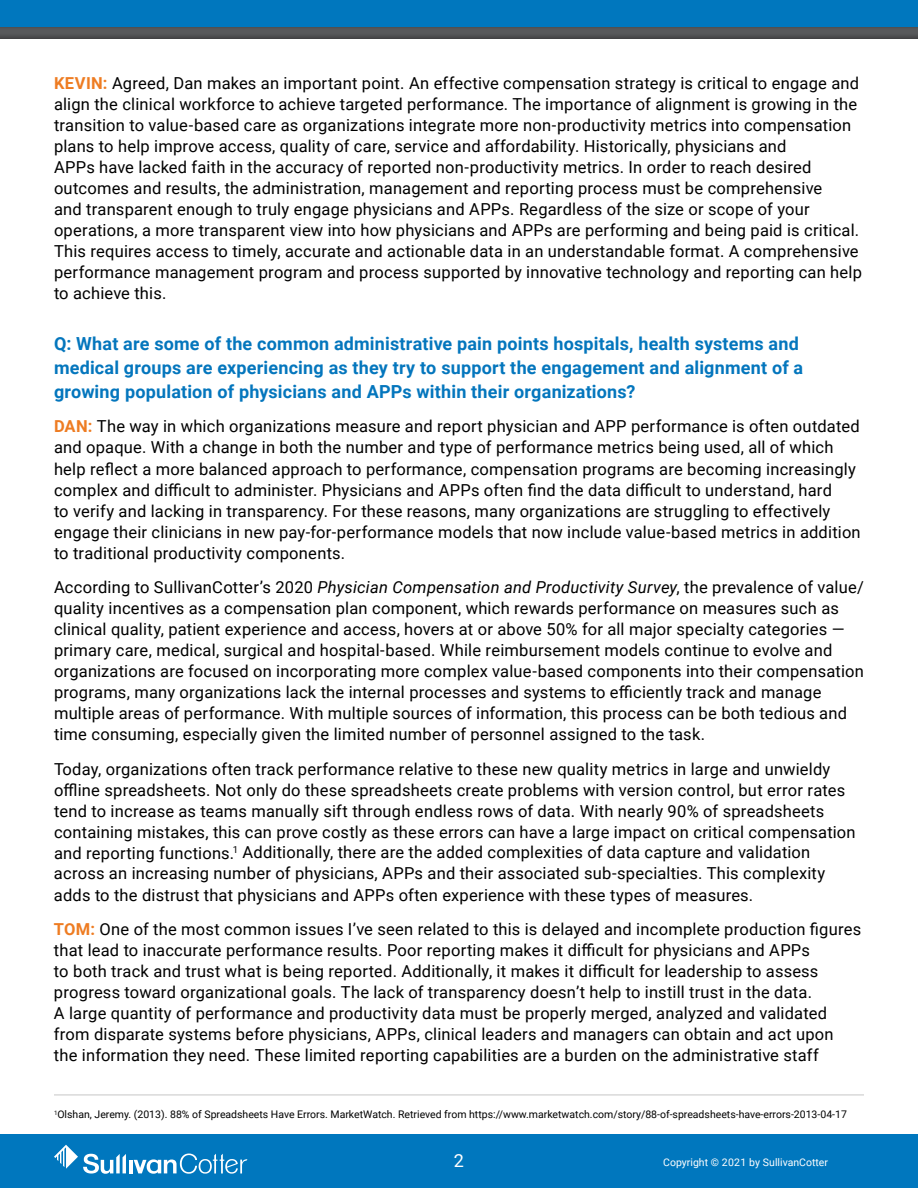
<style>
.page{position:relative;width:918px;height:1188px;background:#fff}
.page>*{position:absolute;margin:0;border:0;box-sizing:border-box;transform-origin:0 0}
.t1{font:700 18px/24px "Roboto";letter-spacing:.01em;color:#0476bd}
.t2{font:18px "Roboto";color:#fff}
.t3{font:16.5px/21px "Roboto";letter-spacing:.01em;color:#000}
.t4{font:10.5px "Roboto";color:#000}
.t5{font:10.5px "Roboto";color:#fff}
.s1{font-weight:700;color:#ee7c22}
.s2{font-style:italic}
</style>
<div class="page">
<div style="left:0;top:26px;width:918px;height:12px;background:#565658"></div>
<div style="left:0;top:0;width:918px;height:27px;background:#0077be"></div>
<div style="left:0;top:1134px;width:918px;height:54px;background:#0077be"></div>
<svg style="left:54px;top:1145px;width:194px;height:29px"></svg>
<hr style="left:54px;top:1094px;width:810px;height:2px;background:#d9d9d9">
<p class="t3" style="left:54px;top:72px;width:810px"><span class="s1">KEVIN:</span> Agreed, Dan makes an important point. An effective compensation strategy is critical to engage and align the clinical workforce to achieve targeted performance. The importance of alignment is growing in the transition to value-based care as organizations integrate more non-productivity metrics into compensation plans to help improve access, quality of care, service and affordability. Historically, physicians and<br>APPs have lacked faith in the accuracy of reported non-productivity metrics. In order to reach desired outcomes and results, the administration, management and reporting process must be comprehensive<br>and transparent enough to truly engage physicians and APPs. Regardless of the size or scope of your operations, a more transparent view into how physicians and APPs are performing and being paid is critical.<br>This requires access to timely, accurate and actionable data in an understandable format. A comprehensive performance management program and process supported by innovative technology and reporting can help to achieve this.</p>
<p class="t1" style="left:54px;top:331px;width:751px">Q: What are some of the common administrative pain points hospitals, health systems and medical groups are experiencing as they try to support the engagement and alignment of a growing population of physicians and APPs within their organizations?</p>
<p class="t3" style="left:54px;top:416px;width:808px"><span class="s1">DAN:</span> The way in which organizations measure and report physician and APP performance is often outdated and opaque. With a change in both the number and type of performance metrics being used, all of which help reflect a more balanced approach to performance, compensation programs are becoming increasingly complex and difficult to administer. Physicians and APPs often find the data difficult to understand, hard<br>to verify and lacking in transparency. For these reasons, many organizations are struggling to effectively engage their clinicians in new pay-for-performance models that now include value-based metrics in addition to traditional productivity components.</p>
<p class="t3" style="left:54px;top:576px;width:812px">According to SullivanCotter’s 2020 <span class="s2">Physician Compensation and Productivity Survey</span>, the prevalence of value/ quality incentives as a compensation plan component, which rewards performance on measures such as clinical quality, patient experience and access, hovers at or above 50% for all major specialty categories — primary care, medical, surgical and hospital-based. While reimbursement models continue to evolve and organizations are focused on incorporating more complex value-based components into their compensation programs, many organizations lack the internal processes and systems to efficiently track and manage multiple areas of performance. With multiple sources of information, this process can be both tedious and time consuming, especially given the limited number of personnel assigned to the task.</p>
<p class="t3" style="left:54px;top:758px;width:803px">Today, organizations often track performance relative to these new quality metrics in large and unwieldy offline spreadsheets. Not only do these spreadsheets create problems with version control, but error rates tend to increase as teams manually sift through endless rows of data. With nearly 90% of spreadsheets containing mistakes, this can prove costly as these errors can have a large impact on critical compensation and reporting functions.<sup>1</sup> Additionally, there are the added complexities of data capture and validation across an increasing number of physicians, APPs and their associated sub-specialties. This complexity adds to the distrust that physicians and APPs often experience with these types of measures.</p>
<p class="t3" style="left:54px;top:918px;width:809px"><span class="s1">TOM:</span> One of the most common issues I’ve seen related to this is delayed and incomplete production figures that lead to inaccurate performance results. Poor reporting makes it difficult for physicians and APPs<br>to both track and trust what is being reported. Additionally, it makes it difficult for leadership to assess progress toward organizational goals. The lack of transparency doesn’t help to instill trust in the data.<br>A large quantity of performance and productivity data must be properly merged, analyzed and validated from disparate systems before physicians, APPs, clinical leaders and managers can obtain and act upon the information they need. These limited reporting capabilities are a burden on the administrative staff</p>
<p class="t4" style="left:54px;top:1107px;width:794px"><sup>1</sup>Olshan, Jeremy. (2013). 88% of Spreadsheets Have Errors. MarketWatch. Retrieved from https://www.marketwatch.com/story/88-of-spreadsheets-have-errors-2013-04-17</p>
<p class="t2" style="left:454px;top:1148px;width:12px">2</p>
<p class="t5" style="left:663px;top:1154px;width:166px">Copyright © 2021 by SullivanCotter</p>
</div>
